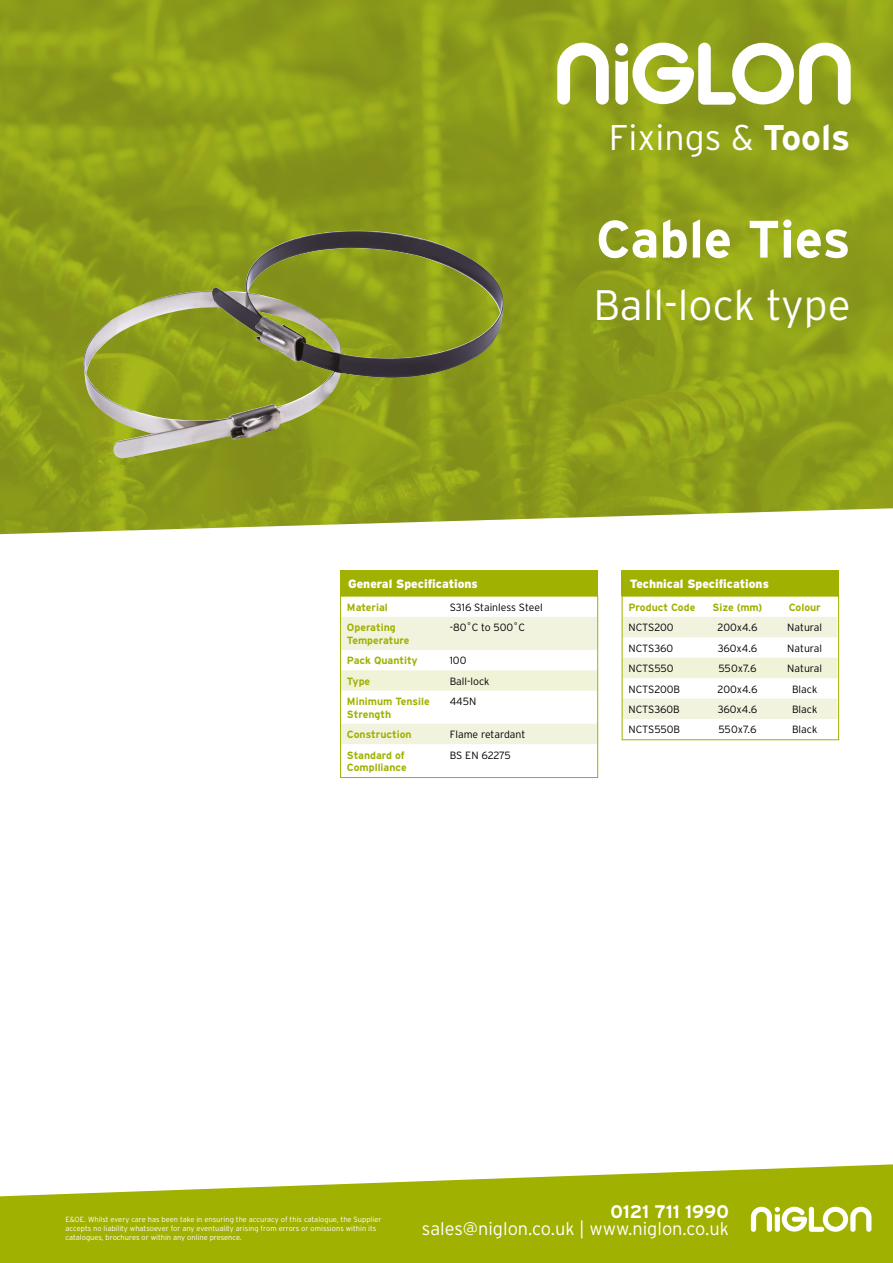
<style>
.page{position:relative;width:893px;height:1263px;background:#fff}
.page>*{position:absolute;margin:0;border:0;box-sizing:border-box;transform-origin:0 0}
.t1{font:700 52.5px "Interstate";color:#fff}
.t2{font:300 42.6px "Interstate";color:#fff}
.t3{font:300 35.7px "Interstate";color:#fff}
.t4{font:300 18.15px "Interstate";color:#fff}
.t5{font:700 18.15px "Interstate";color:#fff}
.t6{font:900 12px "Interstate";color:#fff}
.t7{font:300 10.5px "Interstate";color:#000}
.t8{font:700 10.5px/12.6px "Interstate";color:#a0b101}
.t9{font:300 7.5px/9px "Interstate";color:#fff}
.s1{font-weight:700}
</style>
<div class="page">
<svg style="left:0;top:1164px;width:893px;height:99px;fill:#a0b101"></svg>
<svg style="left:751px;top:1207px;width:120px;height:25px"></svg>
<img style="left:0;top:0;width:893px;height:535px">
<svg style="left:557px;top:43px;width:52px;height:62px"></svg>
<svg style="left:615px;top:43px;width:236px;height:62px"></svg>
<svg style="left:621px;top:595px;width:218px;height:145px"></svg>
<div style="left:622px;top:570px;width:217px;height:25px;background:#a0b101"></div>
<img style="left:83px;top:231px;width:422px;height:227px">
<svg style="left:340px;top:595px;width:258px;height:183px"></svg>
<div style="left:340px;top:570px;width:258px;height:25px;background:#a0b101"></div>
<h3 class="t3" style="left:609px;top:118px;width:243px">Fixings &amp; <span class="s1">Tools</span></h3>
<h1 class="t1" style="left:596px;top:210px;width:256px">Cable Ties</h1>
<h2 class="t2" style="left:594px;top:281px;width:259px">Ball-lock type</h2>
<h3 class="t6" style="left:348px;top:577px;width:131px">General Specifications</h3>
<h3 class="t8" style="left:347px;top:601px;width:42px">Material</h3>
<h3 class="t7" style="left:450px;top:601px;width:94px">S316 Stainless Steel</h3>
<h3 class="t8" style="left:347px;top:621px;width:64px">Operating<br>Temperature</h3>
<h3 class="t7" style="left:450px;top:622px;width:77px">-80˚C to 500˚C</h3>
<h3 class="t8" style="left:347px;top:654px;width:72px">Pack Quantity</h3>
<h3 class="t7" style="left:450px;top:655px;width:18px">100</h3>
<h3 class="t8" style="left:347px;top:675px;width:25px">Type</h3>
<h3 class="t7" style="left:450px;top:675px;width:41px">Ball-lock</h3>
<h3 class="t8" style="left:347px;top:695px;width:84px">Minimum Tensile<br>Strength</h3>
<h3 class="t7" style="left:450px;top:695px;width:28px">445N</h3>
<h3 class="t8" style="left:347px;top:728px;width:66px">Construction</h3>
<h3 class="t7" style="left:450px;top:728px;width:77px">Flame retardant</h3>
<h3 class="t8" style="left:347px;top:748px;width:61px">Standard of<br>Complliance</h3>
<h3 class="t7" style="left:450px;top:749px;width:63px">BS EN 62275</h3>
<h3 class="t6" style="left:630px;top:577px;width:141px">Technical Specifications</h3>
<h3 class="t8" style="left:628px;top:601px;width:68px">Product Code</h3>
<h3 class="t8" style="left:712px;top:601px;width:51px">Size (mm)</h3>
<h3 class="t8" style="left:789px;top:601px;width:34px">Colour</h3>
<h3 class="t7" style="left:628px;top:622px;width:47px">NCTS200</h3>
<h3 class="t7" style="left:717px;top:622px;width:41px">200x4.6</h3>
<h3 class="t7" style="left:787px;top:622px;width:36px">Natural</h3>
<h3 class="t7" style="left:628px;top:642px;width:46px">NCTS360</h3>
<h3 class="t7" style="left:718px;top:642px;width:41px">360x4.6</h3>
<h3 class="t7" style="left:787px;top:642px;width:36px">Natural</h3>
<h3 class="t7" style="left:628px;top:662px;width:47px">NCTS550</h3>
<h3 class="t7" style="left:718px;top:662px;width:40px">550x7.6</h3>
<h3 class="t7" style="left:787px;top:662px;width:36px">Natural</h3>
<h3 class="t7" style="left:628px;top:683px;width:53px">NCTS200B</h3>
<h3 class="t7" style="left:717px;top:683px;width:41px">200x4.6</h3>
<h3 class="t7" style="left:792px;top:683px;width:27px">Black</h3>
<h3 class="t7" style="left:628px;top:703px;width:53px">NCTS360B</h3>
<h3 class="t7" style="left:718px;top:703px;width:41px">360x4.6</h3>
<h3 class="t7" style="left:792px;top:703px;width:27px">Black</h3>
<h3 class="t7" style="left:628px;top:724px;width:53px">NCTS550B</h3>
<h3 class="t7" style="left:718px;top:724px;width:40px">550x7.6</h3>
<h3 class="t7" style="left:792px;top:724px;width:27px">Black</h3>
<p class="t9" style="left:66px;top:1214px;width:317px">E&amp;OE. Whilst every care has been take in ensuring the accuracy of this catalogue, the Supplier accepts no liability whatsoever for any eventuality arising from errors or omissions within its catalogues, brochures or within any online presence.</p>
<h3 class="t5" style="left:610px;top:1201px;width:120px">0121 711 1990</h3>
<h3 class="t4" style="left:422px;top:1218px;width:308px">sales@niglon.co.uk | www.niglon.co.uk</h3>
</div>
